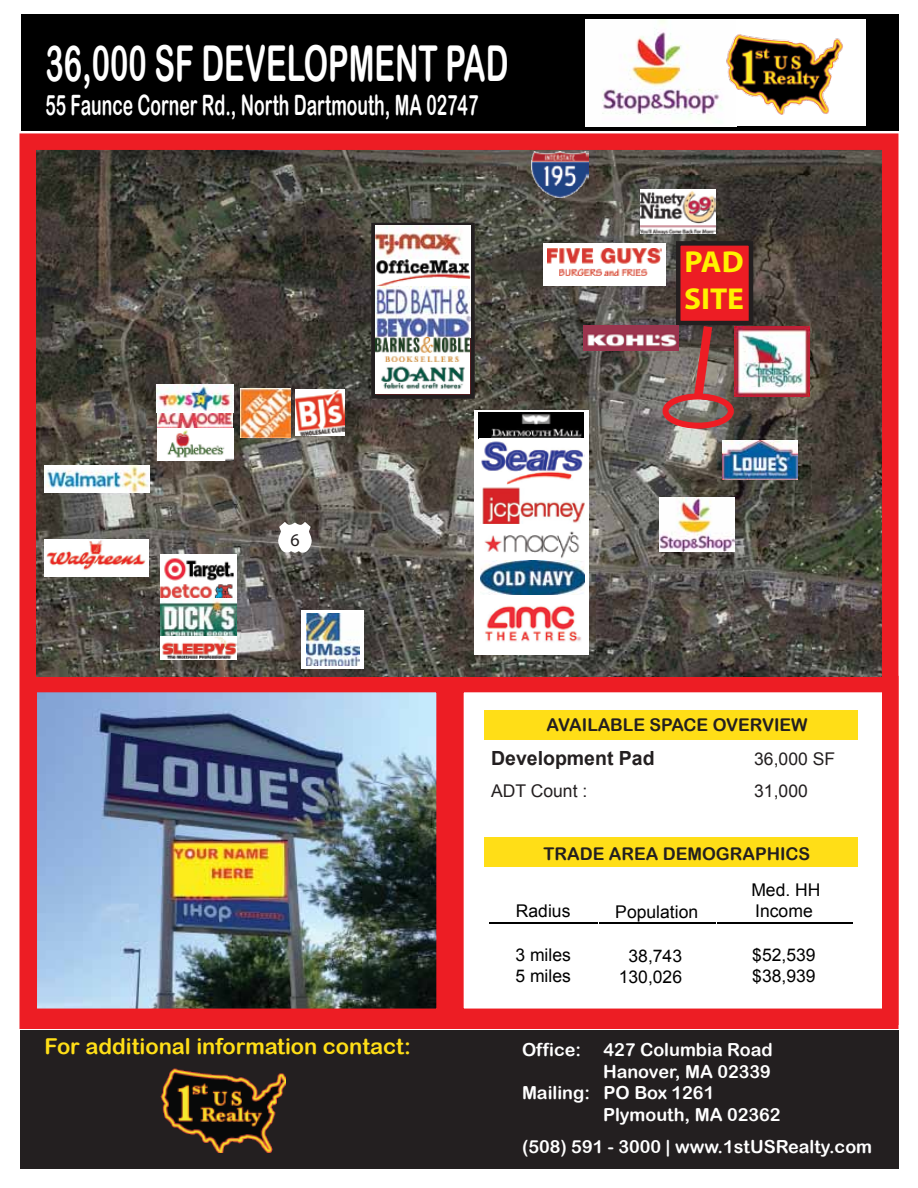
<style>
.page{position:relative;width:918px;height:1188px;background:#fff}
.page>*{position:absolute;margin:0;border:0;box-sizing:border-box;transform-origin:0 0}
.t1{font:49.5px "Arial Rounded MT Bold";color:#fff;scale:.62 1}
.t2{font:700 30.45px/36.5px "Myriad Pro";color:#fff200;scale:1.04 1}
.t3{font:28.05px "Arial Rounded MT Bold";color:#fff;scale:.62 1}
.t4{font:21.9px "Arial Rounded MT Bold";color:#ffde17}
.t5{font:700 19.5px "Arial";color:#231f20}
.t6{font:18px "Arial Rounded MT Bold";color:#fff}
.t7{font:18px "Myriad Pro";color:#231f20}
.t8{font:17.55px/21px "Arial";color:#010101}
.t9{font:17.55px "Arial Rounded MT Bold";color:#231f20}
.t10{font:17.55px "Arial";color:#231f20}
.t11{font:17.4px "Arial";color:#010101}
</style>
<div class="page">
<img style="left:38px;top:693px;width:398px;height:315px">
<div style="left:15px;top:1017px;width:444px;height:21px;background:linear-gradient(to right,#fefcfc,#fefefe)"></div>
<div style="left:21px;top:676px;width:432px;height:349px;border:16px solid #ed1d24"></div>
<div style="left:485px;top:710px;width:373px;height:30px;background:#ffde17"></div>
<div style="left:485px;top:837px;width:373px;height:29px;background:#ffde17"></div>
<hr style="left:489px;top:923px;width:108px;height:1px;background:#010101">
<hr style="left:599px;top:923px;width:117px;height:1px;background:#010101">
<hr style="left:717px;top:923px;width:136px;height:1px;background:#010101">
<div style="left:447px;top:676px;width:451px;height:349px;border:16px solid #ed1d24"></div>
<div style="left:21px;top:15px;width:877px;height:116px;background:#000"></div>
<img style="left:37px;top:150px;width:844px;height:526px">
<div style="left:475px;top:410px;width:114px;height:244px;background:#fff"></div>
<div style="left:663px;top:394px;width:71px;height:35px;border:6px solid #ed1d24;border-radius:50%"></div>
<svg style="left:301px;top:610px;width:63px;height:59px"></svg>
<img style="left:307px;top:614px;width:52px;height:51px">
<img style="left:44px;top:465px;width:105px;height:27px">
<img style="left:45px;top:539px;width:104px;height:38px">
<svg style="left:278px;top:522px;width:34px;height:31px"></svg>
<img style="left:295px;top:389px;width:50px;height:47px">
<svg style="left:371px;top:223px;width:104px;height:176px;background:#3f3939"></svg>
<div style="left:676px;top:241px;width:77px;height:84px;background:#ed1d24;border:4px solid #231f20"></div>
<img style="left:376px;top:225px;width:94px;height:35px">
<img style="left:376px;top:260px;width:94px;height:26px">
<img style="left:376px;top:286px;width:94px;height:108px">
<img style="left:480px;top:487px;width:105px;height:155px">
<img style="left:659px;top:498px;width:75px;height:54px">
<img style="left:722px;top:441px;width:75px;height:39px">
<img style="left:734px;top:327px;width:75px;height:69px">
<img style="left:641px;top:189px;width:75px;height:45px">
<img style="left:531px;top:152px;width:58px;height:46px">
<img style="left:586px;top:20px;width:150px;height:106px">
<div style="left:736px;top:20px;width:129px;height:106px;background:#fff"></div>
<img style="left:722px;top:30px;width:121px;height:85px">
<svg style="left:689px;top:320px;width:29px;height:86px;background:#965350"></svg>
<div style="left:543px;top:243px;width:123px;height:43px;background:#fff"></div>
<img style="left:548px;top:248px;width:113px;height:27px">
<img style="left:584px;top:325px;width:94px;height:25px">
<div style="left:20px;top:133px;width:878px;height:896px;border:16px solid #ed1d24"></div>
<div style="left:20px;top:1031px;width:878px;height:138px;background:#231f20"></div>
<img style="left:160px;top:1068px;width:126px;height:84px">
<img style="left:160px;top:555px;width:77px;height:43px">
<img style="left:160px;top:598px;width:77px;height:38px">
<img style="left:160px;top:636px;width:77px;height:23px">
<img style="left:157px;top:385px;width:77px;height:75px">
<img style="left:241px;top:389px;width:49px;height:49px">
<img style="left:478px;top:413px;width:106px;height:72px">
<h1 class="t1" style="left:45px;top:34px;width:749px">36,000 SF DEVELOPMENT PAD</h1>
<h3 class="t3" style="left:45px;top:88px;width:700px">55 Faunce Corner Rd., North Dartmouth, MA 02747</h3>
<h2 class="t2" style="left:684px;top:243px;width:59px">PAD<br>SITE</h2>
<p class="t7" style="left:290px;top:529px;width:11px">6</p>
<p class="t9" style="left:546px;top:714px;width:263px">AVAILABLE SPACE OVERVIEW</p>
<p class="t5" style="left:491px;top:745px;width:165px">Development Pad</p>
<p class="t10" style="left:754px;top:747px;width:82px">36,000 SF</p>
<p class="t10" style="left:491px;top:779px;width:98px">ADT Count :</p>
<p class="t10" style="left:754px;top:779px;width:55px">31,000</p>
<p class="t9" style="left:544px;top:843px;width:268px">TRADE AREA DEMOGRAPHICS</p>
<p class="t8" style="left:516px;top:900px;width:56px">Radius</p>
<p class="t8" style="left:615px;top:901px;width:84px">Population</p>
<p class="t8" style="left:751px;top:880px;width:71px;line-height:20.4px">Med. HH<br>Income</p>
<p class="t8" style="left:515px;top:944px;width:57px">3 miles<br>5 miles</p>
<p class="t8" style="left:752px;top:944px;width:65px">$52,539 $38,939</p>
<p class="t11" style="left:629px;top:945px;width:55px">38,743</p>
<p class="t8" style="left:619px;top:967px;width:65px">130,026</p>
<p class="t4" style="left:45px;top:1033px;width:368px">For additional information contact:</p>
<p class="t6" style="left:522px;top:1039px;width:61px">Office:</p>
<p class="t6" style="left:604px;top:1039px;width:171px">427 Columbia Road</p>
<p class="t6" style="left:603px;top:1061px;width:169px">Hanover, MA 02339</p>
<p class="t6" style="left:522px;top:1082px;width:194px">Mailing: PO Box 1261</p>
<p class="t6" style="left:603px;top:1104px;width:179px">Plymouth, MA 02362</p>
<p class="t6" style="left:522px;top:1136px;width:352px">(508) 591 - 3000 | www.1stUSRealty.com</p>
</div>
